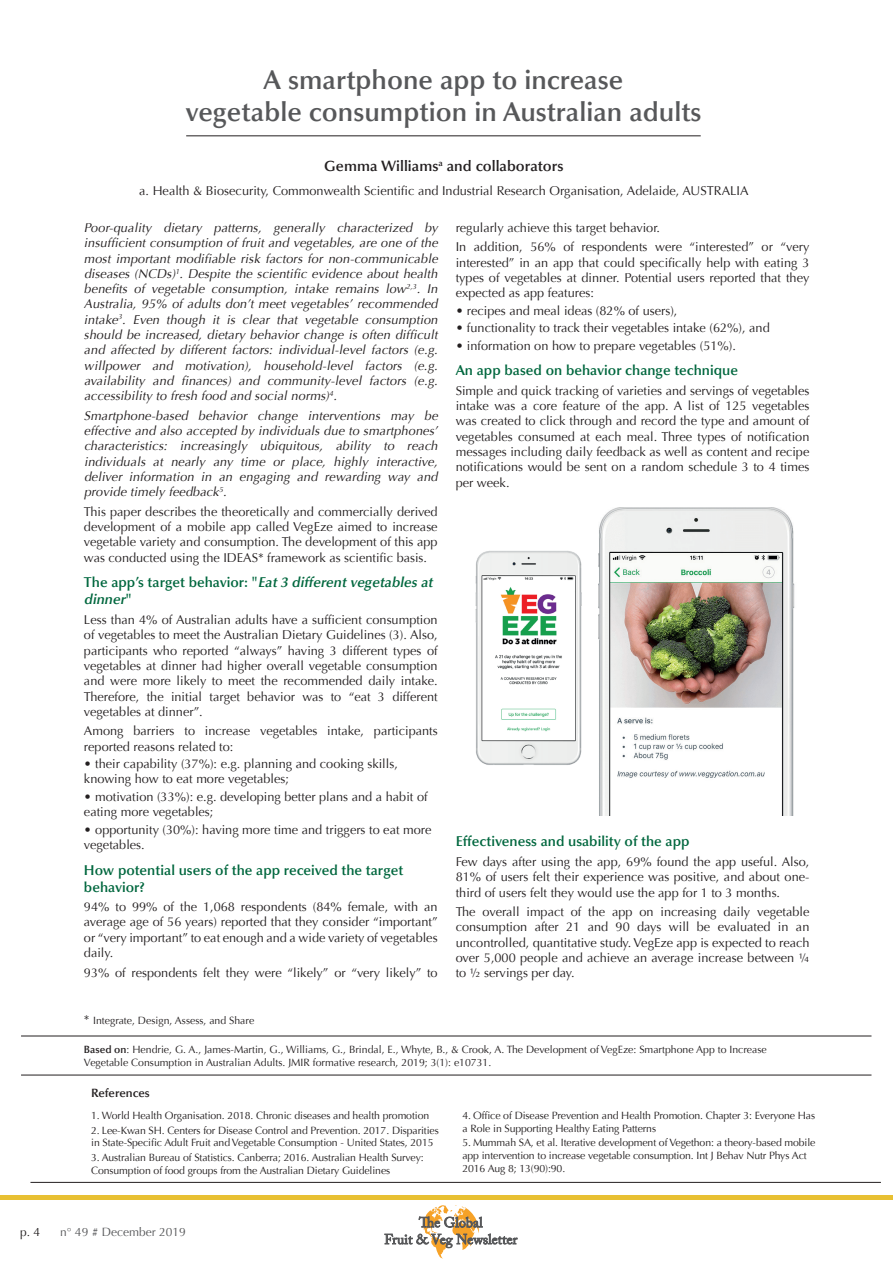
<style>
.page{position:relative;width:893px;height:1263px;background:#fff}
.page>*{position:absolute;margin:0;border:0;box-sizing:border-box;transform-origin:0 0}
.t1{font:600 27px/32.4px "Optima LT Std";color:#57585a;text-align:center}
.t2{font:600 15px "Optima LT Std";color:#231f20}
.t3{font:600 14.25px/17.1px "Optima LT Std";color:#00673e}
.t4{font:italic 600 14.25px/17.1px "Optima LT Std";color:#00673e}
.t5{font:12.75px/15.3px "Optima LT Std";color:#231f20;text-align:justify}
.t6{font:italic 12.75px/15.3px "Optima LT Std";letter-spacing:.01em;color:#231f20;text-align:justify}
.t7{font:12px "Optima LT Std";color:#57585a}
.t8{font:600 12px "Optima LT Std";color:#231f20}
.t9{font:12px "Optima LT Std";color:#231f20}
.t10{font:10.5px/12.6px "Optima LT Std";letter-spacing:-.01em;color:#231f20}
.s1{font-style:normal}
.s2{font-size:12.75px}
.s3{font-weight:600}
</style>
<div class="page">
<div style="left:0;top:1194px;width:893px;height:5px;background:#e8c032"></div>
<svg style="left:385px;top:1205px;width:132px;height:53px"></svg>
<hr style="left:186px;top:136px;width:515px;height:1px;background:#231f20">
<hr style="left:21px;top:1075px;width:850px;height:1px;background:#231f20">
<hr style="left:21px;top:1036px;width:850px;height:1px;background:#231f20">
<img style="left:598px;top:507px;width:197px;height:308px">
<img style="left:475px;top:551px;width:107px;height:214px">
<hr style="left:30px;top:1182px;width:851px;height:1px;background:#231f20">
<h1 class="t1" style="left:185px;top:64px;width:517px">A smartphone app to increase<br>vegetable consumption in Australian adults</h1>
<p class="t2" style="left:324px;top:157px;width:241px">Gemma Williams<sup>a</sup> and collaborators</p>
<p class="t5" style="left:139px;top:183px;width:611px">a. Health &amp; Biosecurity, Commonwealth Scientific and Industrial Research Organisation, Adelaide, AUSTRALIA</p>
<p class="t6" style="left:84px;top:220px;width:358px">Poor-quality dietary patterns, generally characterized by insufficient consumption of fruit and vegetables, are one of the most important modifiable risk factors for non-communicable diseases (NCDs)<sup>1</sup>. Despite the scientific evidence about health benefits of vegetable consumption, intake remains low<sup>2,3</sup>. In Australia, 95% of adults don’t meet vegetables’ recommended intake<sup>3</sup>. Even though it is clear that vegetable consumption should be increased, dietary behavior change is often difficult and affected by different factors: individual-level factors (e.g. willpower and motivation), household-level factors (e.g. availability and finances) and community-level factors (e.g. accessibility to fresh food and social norms)<sup>4</sup>.</p>
<p class="t6" style="left:84px;top:408px;width:358px">Smartphone-based behavior change interventions may be effective and also accepted by individuals due to smartphones’ characteristics: increasingly ubiquitous, ability to reach individuals at nearly any time or place, highly interactive, deliver information in an engaging and rewarding way and provide timely feedback<sup>5</sup>.</p>
<p class="t5" style="left:84px;top:504px;width:355px">This paper describes the theoretically and commercially derived development of a mobile app called VegEze aimed to increase vegetable variety and consumption. The development of this app was conducted using the IDEAS* framework as scientific basis.</p>
<p class="t4" style="left:84px;top:574px;width:353px"><span class="s1">The app’s target behavior: "</span>Eat3 differentvegetables at dinner<span class="s1">"</span></p>
<p class="t5" style="left:84px;top:612px;width:355px">Less than 4% of Australian adults have a sufficient consumption of vegetables to meet the Australian Dietary Guidelines (3). Also, participants who reported “always” having 3 different types of vegetables at dinner had higher overall vegetable consumption and were more likely to meet the recommended daily intake.<br>Therefore, the initial target behavior was to “eat 3 different vegetables at dinner”.</p>
<p class="t5" style="left:84px;top:724px;width:355px">Among barriers to increase vegetables intake, participants reported reasons related to:</p>
<p class="t5" style="left:84px;top:756px;width:315px">• their capability (37%): e.g. planning and cooking skills, knowing how to eat more vegetables;</p>
<p class="t5" style="left:84px;top:789px;width:345px">• motivation (33%): e.g. developing better plans and a habit of eating more vegetables;</p>
<p class="t5" style="left:84px;top:822px;width:349px">• opportunity (30%): having more time and triggers to eat more vegetables.</p>
<p class="t3" style="left:84px;top:861px;width:321px">How potential users of the app received the target behavior?</p>
<p class="t5" style="left:84px;top:899px;width:355px">94% to 99% of the 1,068 respondents (84% female, with an average age of 56 years) reported that they consider “important” or “very important” to eat enough and a wide variety of vegetables daily.</p>
<p class="t5" style="left:84px;top:965px;width:355px">93% of respondents felt they were “likely” or “very likely” to</p>
<p class="t5" style="left:456px;top:218px;width:355px;line-height:19.5px">regularly achieve this target behavior.<br>In addition, 56% of respondents were “interested” or “very</p>
<p class="t5" style="left:456px;top:255px;width:355px">interested” in an app that could specifically help with eating 3 types of vegetables at dinner. Potential users reported that they expected as app features:</p>
<p class="t5" style="left:456px;top:303px;width:223px">• recipes and meal ideas (82% of users),</p>
<p class="t5" style="left:456px;top:320px;width:316px">• functionality to track their vegetables intake (62%), and</p>
<p class="t5" style="left:456px;top:338px;width:282px">• information on how to prepare vegetables (51%).</p>
<p class="t3" style="left:456px;top:362px;width:284px">An app based on behavior change technique</p>
<p class="t5" style="left:456px;top:383px;width:355px">Simple and quick tracking of varieties and servings of vegetables intake was a core feature of the app. A list of 125 vegetables was created to click through and record the type and amount of vegetables consumed at each meal. Three types of notification messages including daily feedback as well as content and recipe notifications would be sent on a random schedule 3 to 4 times per week.</p>
<p class="t3" style="left:456px;top:833px;width:235px">Effectiveness and usability of the app</p>
<p class="t5" style="left:456px;top:854px;width:355px">Few days after using the app, 69% found the app useful. Also, 81% of users felt their experience was positive, and about one&shy;third of users felt they would use the app for 1 to 3 months.</p>
<p class="t5" style="left:456px;top:904px;width:355px">The overall impact of the app on increasing daily vegetable consumption after 21 and 90 days will be evaluated in an uncontrolled, quantitative study. VegEze app is expected to reach over 5,000 people and achieve an average increase between ¼ to ½ servings per day.</p>
<p class="t10" style="left:84px;top:1014px;width:172px"><span class="s2">*</span> Integrate, Design, Assess, and Share</p>
<p class="t10" style="left:84px;top:1044px;width:684px"><span class="s3">Based on</span>: Hendrie, G. A., James-Martin, G., Williams, G., Brindal, E., Whyte, B., &amp; Crook, A. The Development of VegEze: Smartphone App to Increase<br>Vegetable Consumption in Australian Adults. JMIR formative research, 2019; 3(1): e10731.</p>
<p class="t8" style="left:91px;top:1085px;width:60px">References</p>
<p class="t10" style="left:91px;top:1109px;width:339px">1. World Health Organisation. 2018. Chronic diseases and health promotion</p>
<p class="t10" style="left:91px;top:1124px;width:349px">2. Lee-Kwan SH. Centers for Disease Control and Prevention. 2017. Disparities in State-Specific Adult Fruit and Vegetable Consumption - United States, 2015</p>
<p class="t10" style="left:91px;top:1151px;width:334px">3. Australian Bureau of Statistics. Canberra; 2016. Australian Health Survey:<br>Consumption of food groups from the Australian Dietary Guidelines</p>
<p class="t9" style="left:20px;top:1225px;width:22px">p. 4</p>
<p class="t7" style="left:60px;top:1225px;width:127px">n° 49 # December 2019</p>
<p class="t10" style="left:462px;top:1109px;width:354px">4. Office of Disease Prevention and Health Promotion. Chapter 3: Everyone Has a Role in Supporting Healthy Eating Patterns</p>
<p class="t10" style="left:462px;top:1136px;width:355px">5. Mummah SA, et al. Iterative development of Vegethon: a theory-based mobile app intervention to increase vegetable consumption. Int J Behav Nutr Phys Act<br>2016 Aug 8; 13(90):90.</p>
</div>
